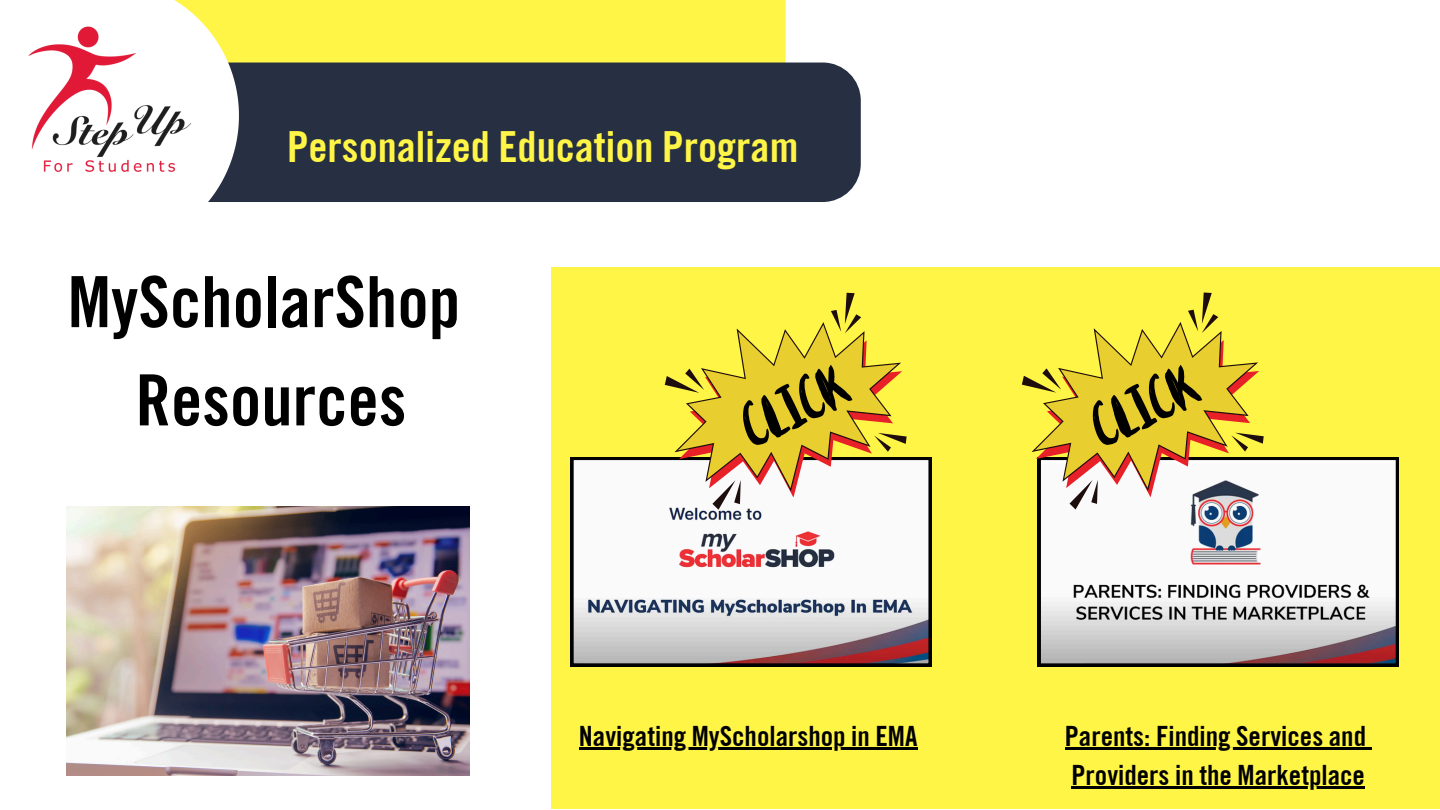
<style>
.page{position:relative;width:1440px;height:810px;background:#fff}
.page>*{position:absolute;margin:0;border:0;box-sizing:border-box;transform-origin:0 0}
.t1{font:700 70.7px/98.2px "Traditionell Sans";color:#000;text-align:center}
.t2{font:48px "Portobesto Caps";color:#000}
.t3{font:700 43px "Traditionell Sans";color:#fff547}
.t4{font:700 28px "Traditionell Sans";color:#000}
</style>
<div class="page">
<div style="left:239px;top:0;width:547px;height:63px;background:#fff547"></div>
<div style="left:239px;top:63px;width:622px;height:139px;background:#273043"></div>
<svg style="left:213px;top:0;width:26px;height:202px"></svg>
<img style="left:28px;top:0;width:185px;height:202px">
<div style="left:551px;top:267px;width:889px;height:542px;background:#fff547"></div>
<svg style="left:571px;top:457px;width:360px;height:209px;background:#cfc8cb"></svg>
<svg style="left:1038px;top:457px;width:361px;height:209px;background:#cdcacc"></svg>
<div style="left:648px;top:457px;width:282px;height:72px;background:#fafafa"></div>
<svg style="left:643px;top:322px;width:286px;height:201px"></svg>
<svg style="left:708px;top:480px;width:40px;height:31px"></svg>
<svg style="left:874px;top:424px;width:35px;height:30px"></svg>
<svg style="left:662px;top:366px;width:42px;height:37px"></svg>
<svg style="left:831px;top:292px;width:33px;height:41px"></svg>
<svg style="left:1037px;top:457px;width:250px;height:72px;background:#e7e1e1"></svg>
<svg style="left:1031px;top:322px;width:255px;height:201px"></svg>
<svg style="left:1065px;top:480px;width:40px;height:31px"></svg>
<svg style="left:1231px;top:424px;width:35px;height:30px"></svg>
<svg style="left:1021px;top:366px;width:40px;height:37px"></svg>
<svg style="left:1188px;top:292px;width:33px;height:41px"></svg>
<img style="left:66px;top:506px;width:404px;height:270px">
<hr style="left:579px;top:747px;width:338px;height:3px;background:#000">
<hr style="left:1065px;top:747px;width:301px;height:3px;background:#000">
<svg style="left:1366px;top:747px;width:6px;height:3px"></svg>
<hr style="left:1072px;top:786px;width:293px;height:3px;background:#000">
<p class="t3" style="left:287px;top:121px;width:513px">Personalized Education Program</p>
<p class="t1" style="left:68px;top:251px;width:394px">MyScholarShop<br>Resources</p>
<p class="t2" style="left:729px;top:396px;width:113px;rotate:-25deg">CLICK</p>
<h2 class="t2" style="left:1078px;top:396px;width:113px;rotate:-25deg">CLICK</h2>
<h3 class="t4" style="left:579px;top:719px;width:340px">Navigating MyScholarshop in EMA</h3>
<h1 class="t4" style="left:1065px;top:719px;width:303px">Parents: Finding Services and</h1>
<p class="t4" style="left:1072px;top:758px;width:295px">Providers in the Marketplace</p>
</div>
